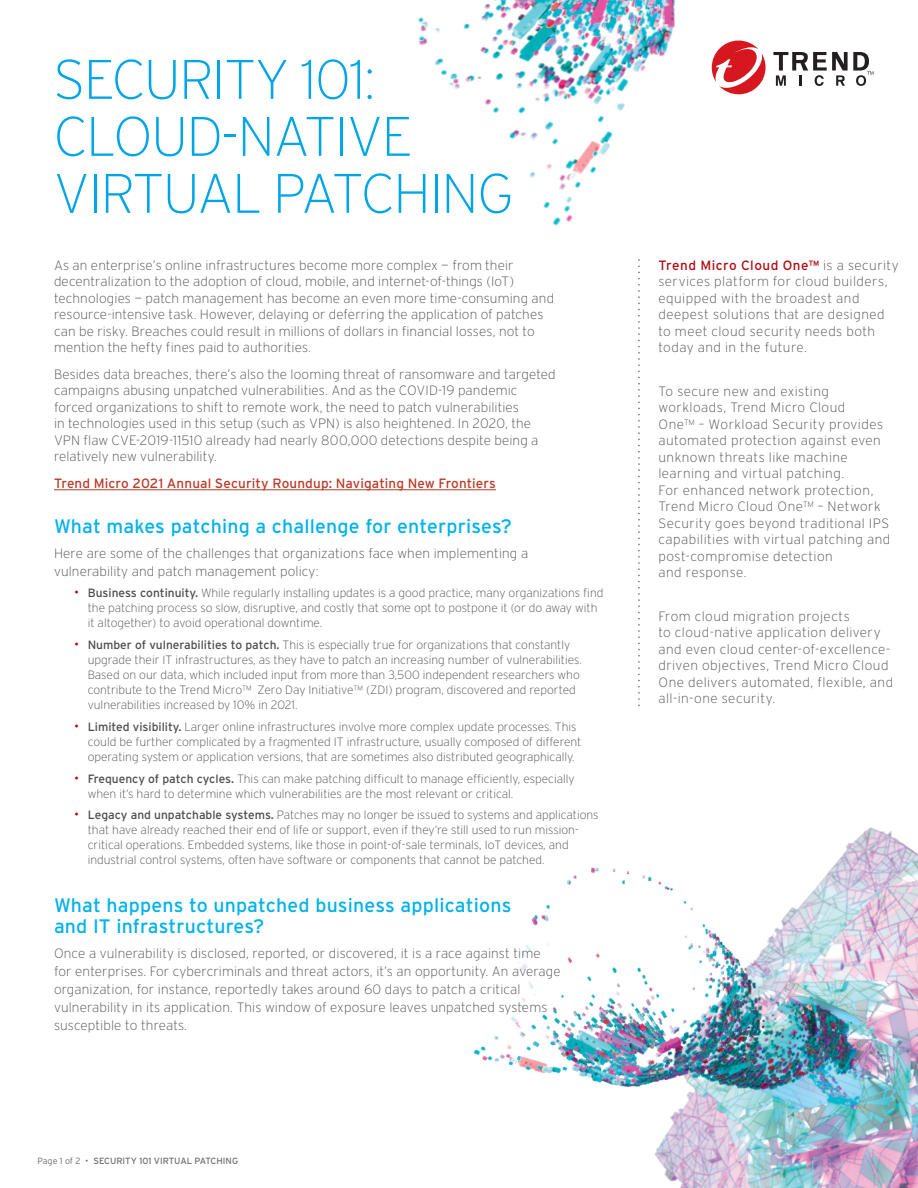
<style>
.page{position:relative;width:918px;height:1188px;background:#fff}
.page>*{position:absolute;margin:0;border:0;box-sizing:border-box;transform-origin:0 0}
.t1{font:200 55.5px/57px "Interstate";letter-spacing:-.03em;color:#00a5e5}
.t2{font:19.5px/21px "Interstate";letter-spacing:.01em;color:#00b2ea}
.t3{font:200 13.5px/16.5px "Interstate";letter-spacing:.01em;color:#4b4c4d}
.t4{font:200 13.5px/16.5px "Interstate";letter-spacing:.035em;color:#4b4c4d}
.t5{font:200 13.5px/16.5px "Interstate";letter-spacing:.03em;color:#4b4c4d}
.t6{font:13.5px "Interstate";letter-spacing:.01em;color:#bb3a28}
.t7{font:200 12px/15px "Interstate";color:#4b4c4d}
.t8{font:9px "Interstate";color:#6c6d70}
.s1{font-weight:300;font-size:13.5px;color:#b00d15}
.s2{font-weight:400}
.s3{font-weight:300}
.s4{font-weight:400;color:#b00d15}
</style>
<div class="page">
<img style="left:473px;top:705px;width:445px;height:483px">
<div style="left:318px;top:911px;width:253px;height:123px;background:#fff;border-radius:50%"></div>
<hr style="left:54px;top:490px;width:442px;height:1px;background:#bb3a28">
<svg style="left:638px;top:327px;width:2px;height:378px"></svg>
<img style="left:418px;top:0;width:456px;height:323px">
<h1 class="t1" style="left:53px;top:51px;width:462px">SECURITY 101:<br>CLOUD-NATIVE<br>VIRTUAL PATCHING</h1>
<p class="t3" style="left:54px;top:257px;width:502px">As an enterprise’s online infrastructures become more complex — from their decentralization to the adoption of cloud, mobile, and internet-of-things (IoT) technologies — patch management has become an even more time-consuming and resource-intensive task. However, delaying or deferring the application of patches can be risky. Breaches could result in millions of dollars in financial losses, not to mention the hefty fines paid to authorities.</p>
<p class="t3" style="left:54px;top:366px;width:503px">Besides data breaches, there’s also the looming threat of ransomware and targeted campaigns abusing unpatched vulnerabilities. And as the COVID-19 pandemic forced organizations to shift to remote work, the need to patch vulnerabilities<br>in technologies used in this setup (such as VPN) is also heightened. In 2020, the VPN flaw CVE-2019-11510 already had nearly 800,000 detections despite being a relatively new vulnerability.</p>
<p class="t6" style="left:54px;top:476px;width:444px">Trend Micro 2021 Annual Security Roundup: Navigating New Frontiers</p>
<h2 class="t2" style="left:54px;top:515px;width:460px">What makes patching a challenge for enterprises?</h2>
<p class="t3" style="left:54px;top:544px;width:476px;line-height:18px">Here are some of the challenges that organizations face when implementing a vulnerability and patch management policy:</p>
<p class="t7" style="left:88px;top:586px;width:517px;text-indent:-14px"><span class="s1">•</span> <span class="s2">Business continuity.</span> While regularly installing updates is a good practice, many organizations find the patching process so slow, disruptive, and costly that some opt to postpone it (or do away with it altogether) to avoid operational downtime.</p>
<p class="t7" style="left:88px;top:638px;width:496px;text-indent:-14px"><span class="s1">•</span> <span class="s2">Number of vulnerabilities to patch.</span> This is especially true for organizations that constantly upgrade their IT infrastructures, as they have to patch an increasing number of vulnerabilities.<br>Based on our data, which included input from more than 3,500 independent researchers who contribute to the Trend Micro™ Zero Day Initiative™ (ZDI) program, discovered and reported vulnerabilities increased by 10% in 2021.</p>
<p class="t7" style="left:88px;top:719px;width:495px;text-indent:-14px"><span class="s1">•</span> <span class="s2">Limited visibility.</span> Larger online infrastructures involve more complex update processes. This could be further complicated by a fragmented IT infrastructure, usually composed of different operating system or application versions, that are sometimes also distributed geographically.</p>
<p class="t7" style="left:88px;top:771px;width:489px;text-indent:-14px"><span class="s1">•</span> <span class="s2">Frequency of patch cycles.</span> This can make patching difficult to manage efficiently, especially when it’s hard to determine which vulnerabilities are the most relevant or critical.</p>
<p class="t7" style="left:88px;top:808px;width:512px;text-indent:-14px"><span class="s1">•</span> <span class="s2">Legacy and unpatchable systems.</span> Patches may no longer be issued to systems and applications that have already reached their end of life or support, even if they’re still used to run mission&shy;critical operations. Embedded systems, like those in point-of-sale terminals, IoT devices, and industrial control systems, often have software or components that cannot be patched.</p>
<h2 class="t2" style="left:54px;top:895px;width:459px">What happens to unpatched business applications and IT infrastructures?</h2>
<p class="t3" style="left:54px;top:944px;width:508px;line-height:18px">Once a vulnerability is disclosed, reported, or discovered, it is a race against time for enterprises. For cybercriminals and threat actors, it’s an opportunity. An average organization, for instance, reportedly takes around 60 days to patch a critical vulnerability in its application. This window of exposure leaves unpatched systems susceptible to threats.</p>
<p class="t8" style="left:38px;top:1156px;width:202px"><span class="s3">Page 1 of 2 •</span> SECURITY 101 VIRTUAL PATCHING</p>
<p class="t4" style="left:658px;top:257px;width:242px"><span class="s4">Trend Micro Cloud One™</span> is a security services platform for cloud builders, equipped with the broadest and deepest solutions that are designed to meet cloud security needs both today and in the future.</p>
<p class="t4" style="left:658px;top:383px;width:233px">To secure new and existing workloads, Trend Micro Cloud<br>One™ – Workload Security provides automated protection against even unknown threats like machine learning and virtual patching.<br>For enhanced network protection,<br>Trend Micro Cloud One™ – Network<br>Security goes beyond traditional IPS capabilities with virtual patching and post-compromise detection<br>and response.</p>
<p class="t5" style="left:658px;top:608px;width:236px">From cloud migration projects<br>to cloud-native application delivery and even cloud center-of-excellence&shy;driven objectives, Trend Micro Cloud One delivers automated, flexible, and all-in-one security.</p>
</div>
